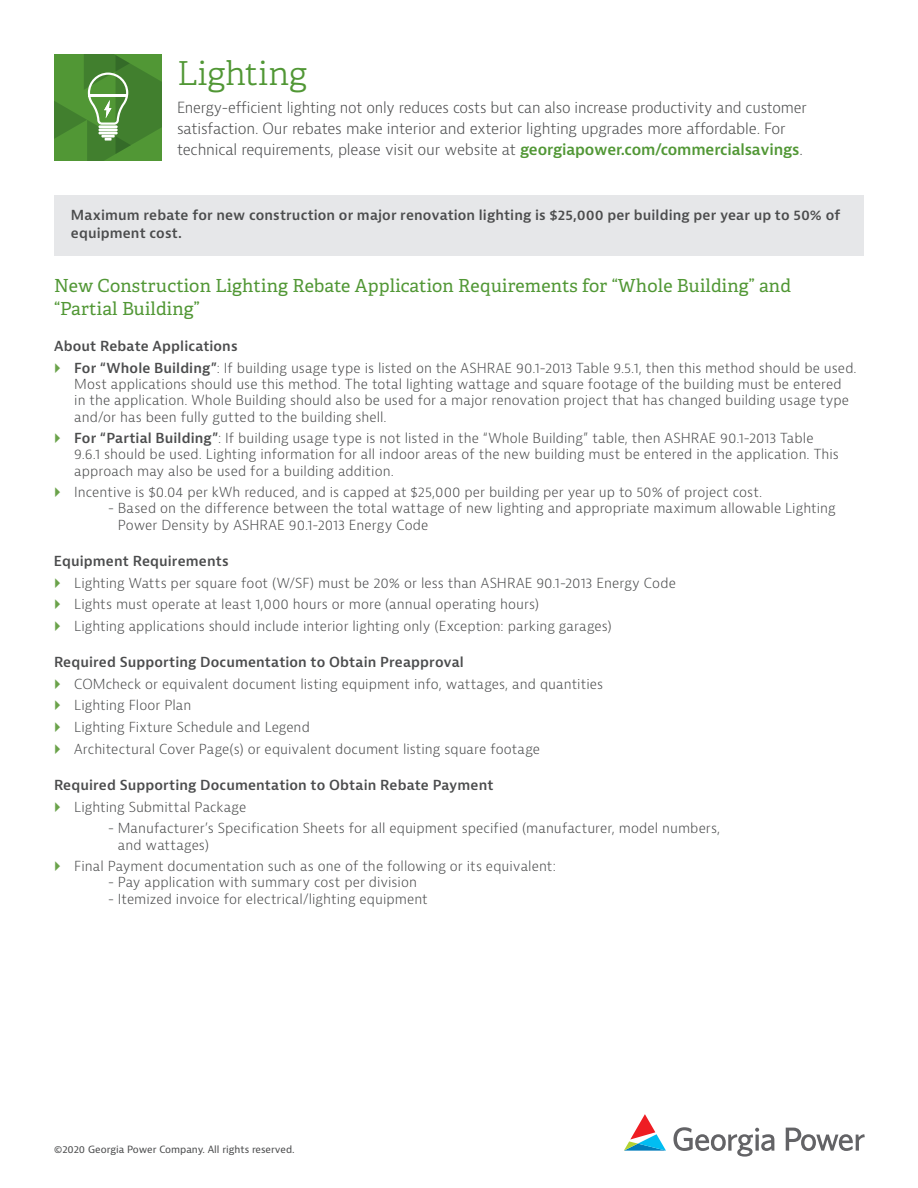
<style>
.page{position:relative;width:918px;height:1188px;background:#fff}
.page>*{position:absolute;margin:0;border:0;box-sizing:border-box;transform-origin:0 0}
.t1{font:300 33px "Adelle";letter-spacing:.005em;color:#519735}
.t2{font:18px/22.5px "Adelle";letter-spacing:.01em;color:#519735}
.t3{font:300 15px/21px "Bernina Sans";letter-spacing:-.01em;color:#4b4c4d}
.t4{font:300 13.5px/21.6px "Bernina Sans";letter-spacing:.005em;color:#4b4c4d}
.t5{font:600 13.5px/18px "Bernina Sans";letter-spacing:.01em;color:#4b4c4d}
.t6{font:9.75px "Bernina Sans";color:#4b4c4d}
.s1{font-weight:600;color:#519735}
.s2{font-weight:600}
</style>
<div class="page">
<svg style="left:624px;top:1114px;width:42px;height:37px"></svg>
<svg style="left:673px;top:1127px;width:192px;height:30px"></svg>
<svg style="left:55px;top:54px;width:106px;height:107px;background:#52903c"></svg>
<hr style="left:89px;top:94px;width:38px;height:2px;background:#fff">
<div style="left:55px;top:195px;width:809px;height:60px;background:#e6e7e9"></div>
<h1 class="t1" style="left:177px;top:53px;width:131px">Lighting</h1>
<p class="t3" style="left:177px;top:97px;width:631px">Energy-efficient lighting not only reduces costs but can also increase productivity and customer satisfaction. Our rebates make interior and exterior lighting upgrades more affordable. For technical requirements, please visit our website at <span class="s1">georgiapower.com/commercialsavings</span>.</p>
<p class="t5" style="left:71px;top:207px;width:771px">Maximum rebate for new construction or major renovation lighting is $25,000 per building per year up to 50% of equipment cost.</p>
<h2 class="t2" style="left:54px;top:275px;width:739px">New Construction Lighting Rebate Application Requirements for “Whole Building” and “Partial Building”</h2>
<p class="t4" style="left:74px;top:336px;width:784px;text-indent:-20px"><span class="s2">About Rebate Applications<br>For “Whole Building”</span>: If building usage type is listed on the ASHRAE 90.1-2013 Table 9.5.1, then this method should be used.</p>
<p class="t4" style="left:74px;top:376px;width:776px;line-height:16.2px">Most applications should use this method. The total lighting wattage and square footage of the building must be entered in the application. Whole Building should also be used for a major renovation project that has changed building usage type and/or has been fully gutted to the building shell.</p>
<p class="t4" style="left:74px;top:430px;width:766px;line-height:16.2px"><span class="s2">For “Partial Building”</span>: If building usage type is not listed in the “Whole Building” table, then ASHRAE 90.1-2013 Table<br>9.6.1 should be used. Lighting information for all indoor areas of the new building must be entered in the application. This approach may also be used for a building addition.</p>
<p class="t4" style="left:74px;top:482px;width:689px">Incentive is $0.04 per kWh reduced, and is capped at $25,000 per building per year up to 50% of project cost.</p>
<p class="t4" style="left:118px;top:501px;width:719px;line-height:16.2px;text-indent:-10px">- Based on the difference between the total wattage of new lighting and appropriate maximum allowable Lighting<br>Power Density by ASHRAE 90.1-2013 Energy Code</p>
<p class="t5" style="left:54px;top:552px;width:176px">Equipment Requirements</p>
<p class="t4" style="left:74px;top:572px;width:603px">Lighting Watts per square foot (W/SF) must be 20% or less than ASHRAE 90.1-2013 Energy Code<br>Lights must operate at least 1,000 hours or more (annual operating hours)<br>Lighting applications should include interior lighting only (Exception: parking garages)</p>
<p class="t5" style="left:54px;top:654px;width:411px">Required Supporting Documentation to Obtain Preapproval</p>
<p class="t4" style="left:74px;top:673px;width:530px">COMcheck or equivalent document listing equipment info, wattages, and quantities Lighting Floor Plan<br>Lighting Fixture Schedule and Legend<br>Architectural Cover Page(s) or equivalent document listing square footage</p>
<p class="t5" style="left:54px;top:777px;width:441px">Required Supporting Documentation to Obtain Rebate Payment</p>
<p class="t4" style="left:74px;top:796px;width:174px">Lighting Submittal Package</p>
<p class="t4" style="left:118px;top:821px;width:604px;line-height:16.2px;text-indent:-10px">- Manufacturer’s Specification Sheets for all equipment specified (manufacturer, model numbers, and wattages)</p>
<p class="t4" style="left:74px;top:856px;width:483px">Final Payment documentation such as one of the following or its equivalent:</p>
<p class="t4" style="left:108px;top:872px;width:310px">- Pay application with summary cost per division</p>
<p class="t4" style="left:108px;top:888px;width:321px">- Itemized invoice for electrical/lighting equipment</p>
<p class="t6" style="left:54px;top:1143px;width:242px">©2020 Georgia Power Company. All rights reserved.</p>
</div>
